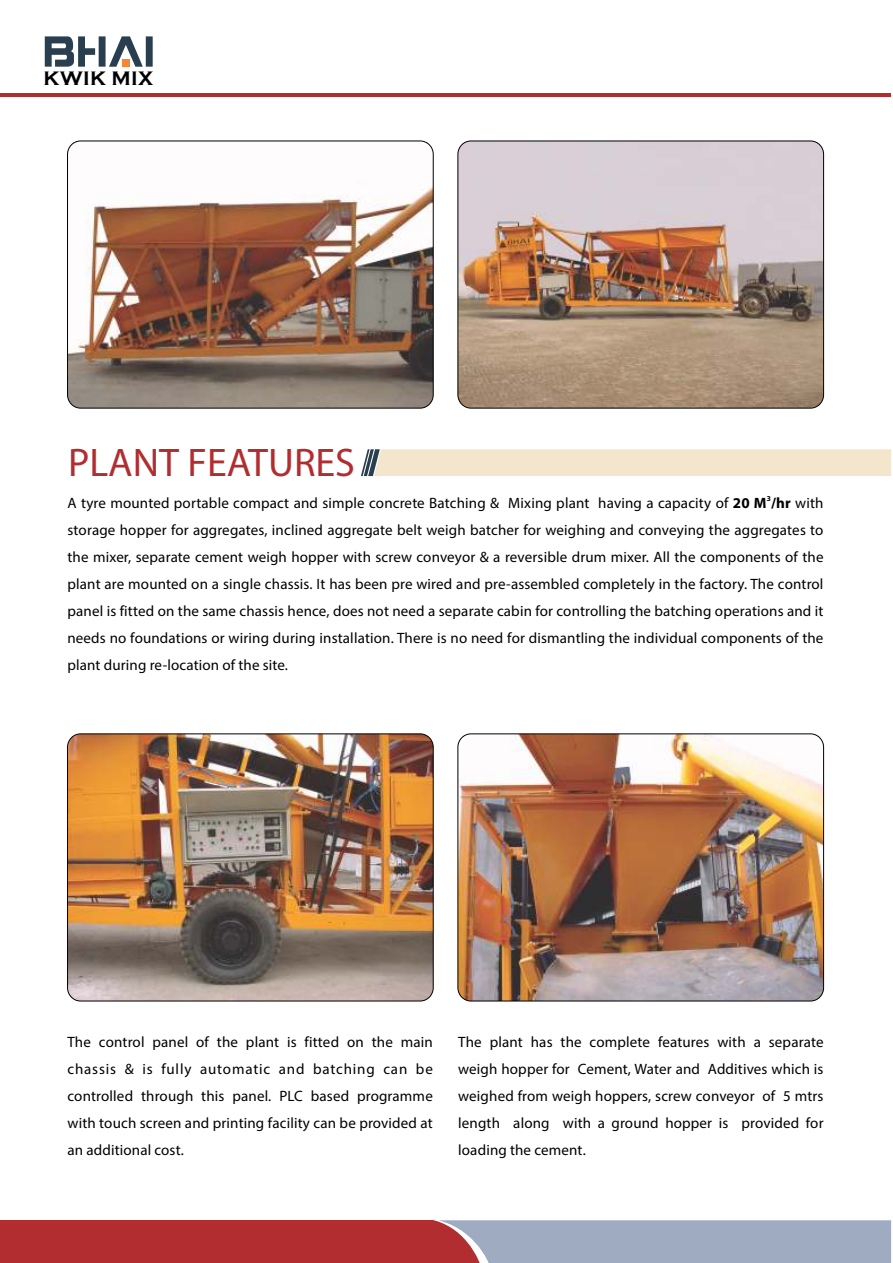
<style>
.page{position:relative;width:893px;height:1263px;background:#fff}
.page>*{position:absolute;margin:0;border:0;box-sizing:border-box;transform-origin:0 0}
.t1{font:40.05px "Myriad Pro";color:#b22d30}
.t2{font:700 20.25px "Copperplate Gothic";letter-spacing:.025em;color:#000}
.t3{font:15px/27px "Myriad Pro";letter-spacing:.01em;color:#000;text-align:justify}
.t4{font:700 7.5px "Myriad Pro";color:#000}
.s1{font-weight:700}
</style>
<div class="page">
<hr style="left:0;top:94px;width:891px;height:3px;background:#b22d30">
<div style="left:0;top:1220px;width:496px;height:43px;background:#b22d30"></div>
<svg style="left:433px;top:1220px;width:458px;height:43px;background:#a1a4b7"></svg>
<svg style="left:45px;top:36px;width:108px;height:31px"></svg>
<div style="left:361px;top:449px;width:530px;height:27px;background:#f3e6cd"></div>
<img style="left:68px;top:141px;width:365px;height:267px;border-radius:13px">
<div style="left:67px;top:141px;width:367px;height:267px;border:1px solid #000;border-radius:13px"></div>
<img style="left:458px;top:141px;width:366px;height:267px;border-radius:13px">
<div style="left:457px;top:141px;width:367px;height:267px;border:1px solid #000;border-radius:13px"></div>
<img style="left:68px;top:734px;width:365px;height:267px;border-radius:13px">
<div style="left:67px;top:733px;width:367px;height:268px;border:1px solid #000;border-radius:13px"></div>
<img style="left:458px;top:734px;width:366px;height:267px;border-radius:13px">
<div style="left:457px;top:733px;width:367px;height:268px;border:1px solid #000;border-radius:13px"></div>
<h2 class="t2" style="left:44px;top:66px;width:111px">KWIK MIX</h2>
<h1 class="t1" style="left:68px;top:446px;width:288px">PLANT FEATURES</h1>
<p class="t4" style="left:767px;top:495px;width:6px">3</p>
<p class="t3" style="left:67px;top:491px;width:758px">A tyre mounted portable compact and simple concrete Batching &amp; Mixing plant having a capacity of <span class="s1">20 M /hr</span> with storage hopper for aggregates, inclined aggregate belt weigh batcher for weighing and conveying the aggregates to the mixer, separate cement weigh hopper with screw conveyor &amp; a reversible drum mixer. All the components of the plant are mounted on a single chassis. It has been pre wired and pre-assembled completely in the factory. The control panel is fitted on the same chassis hence, does not need a separate cabin for controlling the batching operations and it needs no foundations or wiring during installation. There is no need for dismantling the individual components of the plant during re-location of the site.</p>
<p class="t3" style="left:67px;top:1029px;width:367px">The control panel of the plant is fitted on the main chassis &amp; is fully automatic and batching can be controlled through this panel. PLC based programme with touch screen and printing facility can be provided at an additional cost.</p>
<p class="t3" style="left:458px;top:1029px;width:367px">The plant has the complete features with a separate weigh hopper for Cement, Water and Additives which is weighed from weigh hoppers, screw conveyor of 5 mtrs length along with a ground hopper is provided for loading the cement.</p>
</div>
